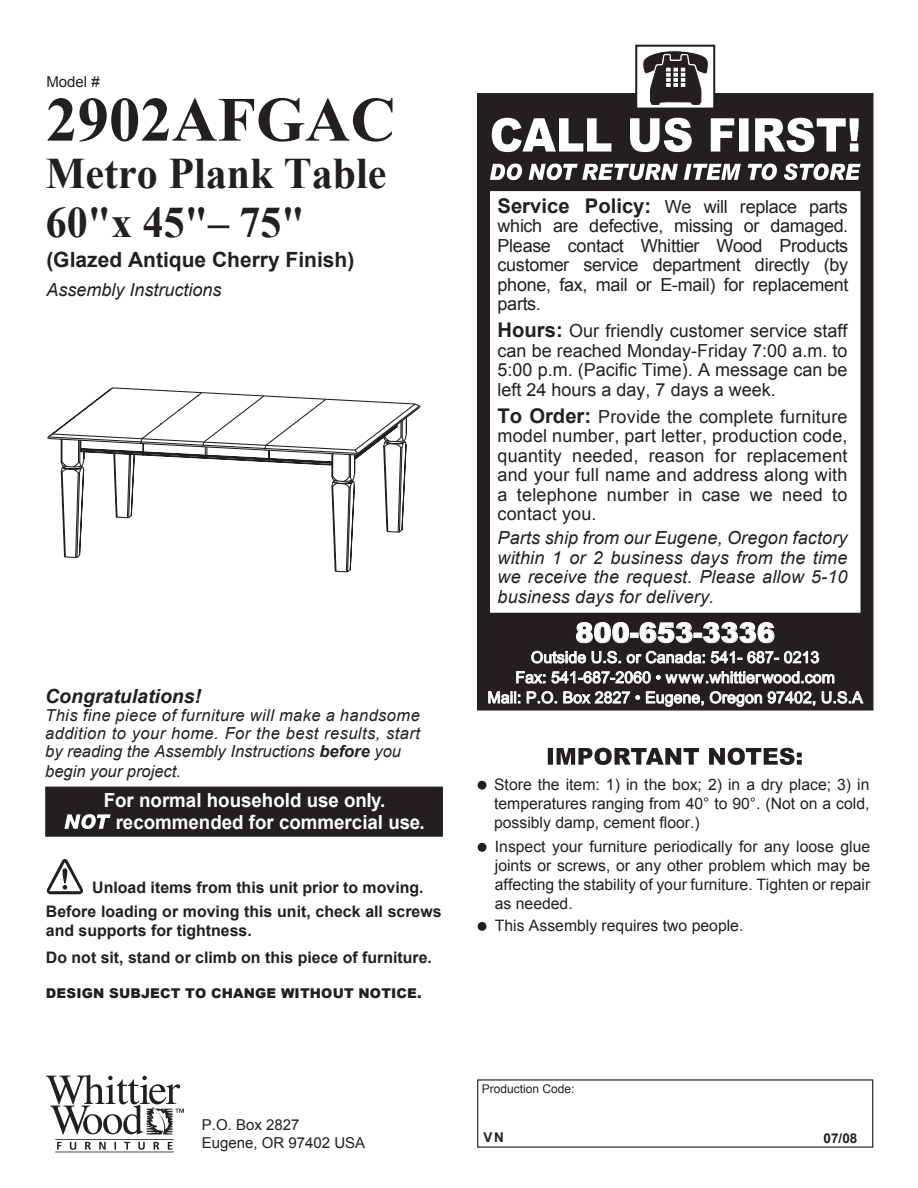
<style>
.page{position:relative;width:918px;height:1188px;background:#fff}
.page>*{position:absolute;margin:0;border:0;box-sizing:border-box;transform-origin:0 0}
.t1{font:700 63px "Times New Roman";color:#231f20}
.t2{font:700 43.5px/49.2px "Times New Roman";color:#231f20;scale:.96 1}
.t3{font:900 27px "Arial";letter-spacing:.005em;color:#fff}
.t4{font:700 21px "Arial";color:#231f20}
.t5{font:700 19.5px/21.6px "Arial";color:#fff;scale:.96 1}
.t6{font:italic 700 19.5px "Arial";color:#231f20}
.t7{font:18px/19.5px "Arial";color:#231f20;text-align:justify}
.t8{font:italic 18px/19.5px "Arial";letter-spacing:.01em;color:#231f20;text-align:justify}
.t9{font:italic 16.5px/18px "Arial";color:#231f20;text-align:justify}
.t10{font:700 15.9px/24px "Arial";color:#231f20}
.t11{font:15.9px/20.1px "Arial";letter-spacing:.005em;color:#fff;text-align:center}
.t12{font:15.75px/18.8px "Arial";color:#231f20;text-align:justify}
.t13{font:15px/17.2px "Arial";color:#231f20}
.t14{font:900 13.5px "Arial";letter-spacing:.01em;color:#231f20}
.t15{font:700 13.5px "Arial";color:#231f20}
.t16{font:12px "Arial";color:#231f20}
.s1{font-weight:700}
.s2{font-weight:700;font-size:20.25px}
</style>
<div class="page">
<div style="left:478px;top:94px;width:395px;height:616px;background:#231f20"></div>
<div style="left:490px;top:191px;width:370px;height:422px;background:#fff"></div>
<svg style="left:492px;top:118px;width:367px;height:34px"></svg>
<svg style="left:490px;top:164px;width:371px;height:16px"></svg>
<div style="left:636px;top:46px;width:78px;height:63px;background:#fff"></div>
<div style="left:635px;top:45px;width:80px;height:65px;border:2px solid #231f20"></div>
<svg style="left:642px;top:50px;width:67px;height:55px"></svg>
<div style="left:46px;top:787px;width:396px;height:49px;background:#231f20"></div>
<div style="left:45px;top:787px;width:398px;height:50px;border:2px solid #231f20"></div>
<svg style="left:64px;top:814px;width:47px;height:15px"></svg>
<svg style="left:548px;top:748px;width:254px;height:17px"></svg>
<svg style="left:478px;top:781px;width:8px;height:9px"></svg>
<svg style="left:478px;top:843px;width:8px;height:9px"></svg>
<svg style="left:46px;top:859px;width:37px;height:35px"></svg>
<svg style="left:478px;top:922px;width:8px;height:9px"></svg>
<svg style="left:46px;top:1075px;width:138px;height:78px"></svg>
<svg style="left:47px;top:387px;width:374px;height:185px"></svg>
<p class="t13" style="left:46px;top:73px;width:55px">Model #</p>
<h1 class="t1" style="left:46px;top:76px;width:351px">2902AFGAC</h1>
<h2 class="t2" style="left:46px;top:148px;width:356px">Metro Plank Table<br>60"x 45"– 75"</h2>
<p class="t4" style="left:46px;top:246px;width:310px">(Glazed Antique Cherry Finish)</p>
<p class="t8" style="left:46px;top:280px;width:177px">Assembly Instructions</p>
<p class="t6" style="left:45px;top:683px;width:158px">Congratulations!</p>
<p class="t9" style="left:45px;top:706px;width:376px">This fine piece of furniture will make a handsome addition to your home. For the best results, start by reading the Assembly Instructions <span class="s1">before</span> you</p>
<p class="t9" style="left:45px;top:762px;width:137px">begin your project.</p>
<p class="t5" style="left:116px;top:790px;width:323px;text-indent:-12px">For normal household use only. recommended for commercial use.</p>
<p class="t10" style="left:46px;top:876px;width:397px;text-indent:46px">Unload items from this unit prior to moving.<br>Before loading or moving this unit, check all screws</p>
<p class="t10" style="left:46px;top:918px;width:388px;line-height:26.2px">and supports for tightness.<br>Do not sit, stand or climb on this piece of furniture.</p>
<p class="t14" style="left:46px;top:983px;width:377px">DESIGN SUBJECT TO CHANGE WITHOUT NOTICE.</p>
<p class="t13" style="left:202px;top:1117px;width:165px">P.O. Box 2827<br>Eugene, OR 97402 USA</p>
<p class="t7" style="left:498px;top:197px;width:352px"><span class="s2">Service Policy:</span> We will replace parts which are defective, missing or damaged.<br>Please contact Whittier Wood Products customer service department directly (by phone, fax, mail or E-mail) for replacement parts.</p>
<p class="t7" style="left:498px;top:321px;width:352px"><span class="s2">Hours:</span> Our friendly customer service staff can be reached Monday-Friday 7:00 a.m. to 5:00 p.m. (Pacific Time). A message can be left 24 hours a day, 7 days a week.</p>
<p class="t7" style="left:498px;top:407px;width:352px"><span class="s2">To Order:</span> Provide the complete furniture model number, part letter, production code, quantity needed, reason for replacement and your full name and address along with a telephone number in case we need to contact you.</p>
<p class="t8" style="left:498px;top:528px;width:352px">Parts ship from our Eugene, Oregon factory within 1 or 2 business days from the time we receive the request. Please allow 5-10 business days for delivery.</p>
<h3 class="t3" style="left:575px;top:613px;width:201px">800-653-3336</h3>
<p class="t11" style="left:488px;top:667px;width:377px">Fax: 541-687-2060 • www.whittierwood.com<br>Mail: P.O. Box 2827 • Eugene, Oregon 97402, U.S.A</p>
<p class="t11" style="left:531px;top:647px;width:290px">Outside U.S. or Canada: 541- 687- 0213</p>
<p class="t12" style="left:494px;top:776px;width:377px">Store the item: 1) in the box; 2) in a dry place; 3) in temperatures ranging from 40° to 90°. (Not on a cold, possibly damp, cement floor.)</p>
<p class="t12" style="left:495px;top:838px;width:377px">Inspect your furniture periodically for any loose glue joints or screws, or any other problem which may be affecting the stability of your furniture. Tighten or repair as needed.</p>
<p class="t12" style="left:495px;top:917px;width:250px">This Assembly requires two people.</p>
<p class="t16" style="left:482px;top:1081px;width:94px">Production Code:</p>
<p class="t15" style="left:484px;top:1128px;width:22px">VN</p>
<p class="t15" style="left:824px;top:1129px;width:35px">07/08</p>
</div>
